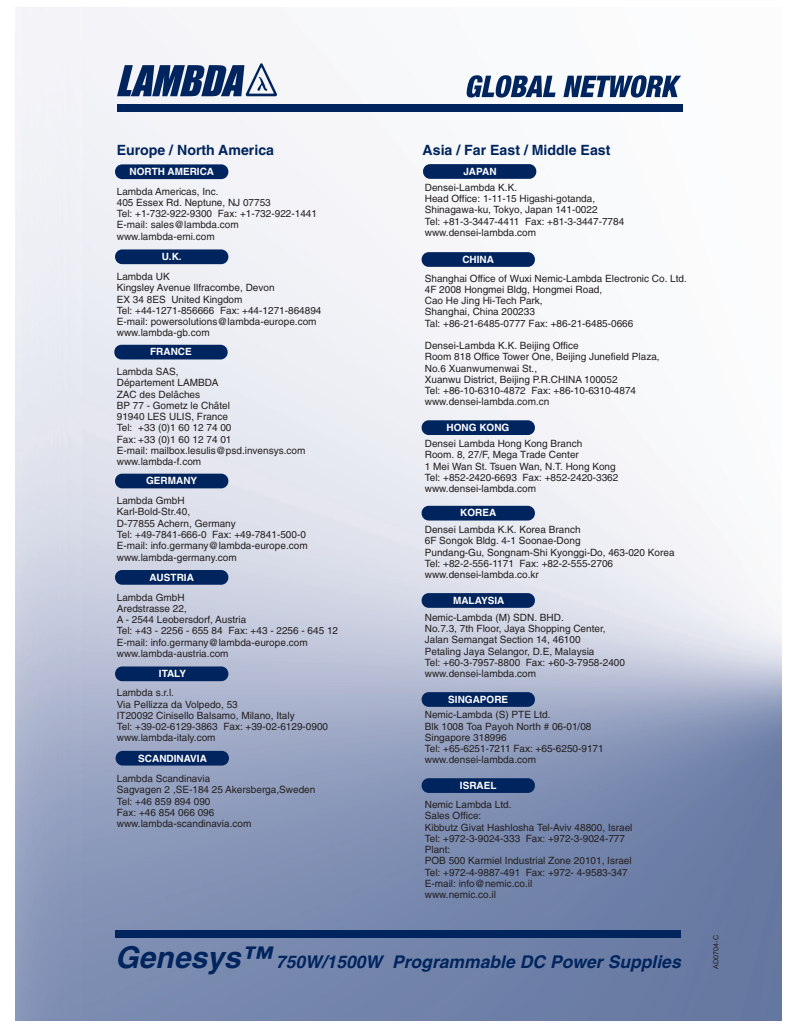
<style>
.page{position:relative;width:798px;height:1028px;background:#fff}
.page>*{position:absolute;margin:0;border:0;box-sizing:border-box;transform-origin:0 0}
.t1{font:italic 700 17.5px "Helvetica";color:#00245d}
.t2{font:700 14.12px "Helvetica";color:#00245d}
.t3{font:10px/11.2px "Helvetica";color:#231f20}
.t4{font:700 10px "Helvetica";color:#fff}
.t5{font:7.12px "Arial";color:#231f20}
.s1{font-size:30px}
</style>
<div class="page">
<img style="left:16px;top:7px;width:765px;height:1013px">
<div style="left:115px;top:930px;width:565px;height:7px;background:#00245d"></div>
<div style="left:117px;top:104px;width:565px;height:7px;background:#00245d"></div>
<svg style="left:117px;top:63px;width:160px;height:33px"></svg>
<svg style="left:465px;top:75px;width:90px;height:22px"></svg>
<svg style="left:563px;top:75px;width:118px;height:22px"></svg>
<div style="left:116px;top:750px;width:113px;height:15px;background:#00245d;border-radius:7px"></div>
<div style="left:115px;top:473px;width:113px;height:15px;background:#00245d;border-radius:7px"></div>
<div style="left:115px;top:249px;width:113px;height:15px;background:#00245d;border-radius:7px"></div>
<div style="left:421px;top:252px;width:114px;height:15px;background:#00245d;border-radius:7px"></div>
<div style="left:421px;top:420px;width:114px;height:15px;background:#00245d;border-radius:7px"></div>
<div style="left:421px;top:506px;width:114px;height:14px;background:#00245d;border-radius:7px"></div>
<div style="left:421px;top:593px;width:114px;height:15px;background:#00245d;border-radius:7px"></div>
<div style="left:421px;top:692px;width:114px;height:15px;background:#00245d;border-radius:7px"></div>
<div style="left:421px;top:778px;width:114px;height:15px;background:#00245d;border-radius:7px"></div>
<div style="left:115px;top:666px;width:113px;height:15px;background:#00245d;border-radius:7px"></div>
<div style="left:114px;top:345px;width:113px;height:14px;background:#00245d;border-radius:7px"></div>
<div style="left:423px;top:164px;width:113px;height:15px;background:#00245d;border-radius:7px"></div>
<div style="left:115px;top:164px;width:113px;height:15px;background:#00245d;border-radius:7px"></div>
<div style="left:115px;top:570px;width:113px;height:14px;background:#00245d;border-radius:7px"></div>
<h2 class="t2" style="left:117px;top:145px;width:159px">Europe / North America</h2>
<h2 class="t2" style="left:422px;top:145px;width:189px">Asia / Far East / Middle East</h2>
<p class="t4" style="left:129px;top:168px;width:86px">NORTH AMERICA</p>
<p class="t3" style="left:117px;top:186px;width:202px">Lambda Americas, Inc.<br>405 Essex Rd. Neptune, NJ 07753<br>Tel: +1-732-922-9300 Fax: +1-732-922-1441<br>E-mail: sales@lambda.com www.lambda-emi.com</p>
<p class="t4" style="left:162px;top:253px;width:21px">U.K.</p>
<p class="t3" style="left:117px;top:272px;width:206px">Lambda UK<br>Kingsley Avenue Ilfracombe, Devon<br>EX 34 8ES United Kingdom<br>Tel: +44-1271-856666 Fax: +44-1271-864894<br>E-mail: powersolutions@lambda-europe.com www.lambda-gb.com</p>
<p class="t4" style="left:150px;top:348px;width:43px">FRANCE</p>
<p class="t3" style="left:117px;top:367px;width:190px">Lambda SAS,<br>Département LAMBDA<br>ZAC des Delâches<br>BP 77 - Gometz le Châtel<br>91940 LES ULIS, France<br>Tel: +33 (0)1 60 12 74 00<br>Fax: +33 (0)1 60 12 74 01<br>E-mail: mailbox.lesulis@psd.invensys.com www.lambda-f.com</p>
<p class="t4" style="left:146px;top:477px;width:53px">GERMANY</p>
<p class="t3" style="left:117px;top:496px;width:192px">Lambda GmbH<br>Karl-Bold-Str.40,<br>D-77855 Achern, Germany<br>Tel: +49-7841-666-0 Fax: +49-7841-500-0<br>E-mail: info.germany@lambda-europe.com www.lambda-germany.com</p>
<p class="t4" style="left:149px;top:573px;width:46px">AUSTRIA</p>
<p class="t3" style="left:117px;top:592px;width:223px">Lambda GmbH<br>Aredstrasse 22,<br>A - 2544 Leobersdorf, Austria<br>Tel: +43 - 2256 - 655 84 Fax: +43 - 2256 - 645 12<br>E-mail: info.germany@lambda-europe.com www.lambda-austria.com</p>
<p class="t4" style="left:159px;top:670px;width:29px">ITALY</p>
<p class="t3" style="left:117px;top:688px;width:213px">Lambda s.r.l.<br>Via Pellizza da Volpedo, 53<br>IT20092 Cinisello Balsamo, Milano, Italy<br>Tel: +39-02-6129-3863 Fax: +39-02-6129-0900 www.lambda-italy.com</p>
<p class="t4" style="left:138px;top:754px;width:70px">SCANDINAVIA</p>
<p class="t3" style="left:117px;top:774px;width:200px">Lambda Scandinavia<br>Sagvagen 2 ,SE-184 25 Akersberga,Sweden<br>Tel: +46 859 894 090<br>Fax: +46 854 066 096 www.lambda-scandinavia.com</p>
<p class="t4" style="left:463px;top:168px;width:35px">JAPAN</p>
<p class="t3" style="left:425px;top:183px;width:201px">Densei-Lambda K.K.<br>Head Office: 1-11-15 Higashi-gotanda, Shinagawa-ku, Tokyo, Japan 141-0022<br>Tel: +81-3-3447-4411 Fax: +81-3-3447-7784 www.densei-lambda.com</p>
<p class="t4" style="left:462px;top:256px;width:33px">CHINA</p>
<p class="t3" style="left:425px;top:273px;width:263px">Shanghai Office of Wuxi Nemic-Lambda Electronic Co. Ltd.<br>4F 2008 Hongmei Bldg, Hongmei Road,<br>Cao He Jing Hi-Tech Park,<br>Shanghai, China 200233<br>Tal: +86-21-6485-0777 Fax: +86-21-6485-0666</p>
<p class="t3" style="left:425px;top:341px;width:236px">Densei-Lambda K.K. Beijing Office<br>Room 818 Office Tower One, Beijing Junefield Plaza, No.6 Xuanwumenwai St.,<br>Xuanwu District, Beijing P.R.CHINA 100052<br>Tel: +86-10-6310-4872 Fax: +86-10-6310-4874 www.densei-lambda.com.cn</p>
<p class="t4" style="left:446px;top:424px;width:64px">HONG KONG</p>
<p class="t3" style="left:425px;top:439px;width:195px">Densei Lambda Hong Kong Branch<br>Room. 8, 27/F, Mega Trade Center<br>1 Mei Wan St. Tsuen Wan, N.T. Hong Kong Tel: +852-2420-6693 Fax: +852-2420-3362 www.densei-lambda.com</p>
<p class="t4" style="left:460px;top:509px;width:38px">KOREA</p>
<p class="t3" style="left:425px;top:525px;width:251px">Densei Lambda K.K. Korea Branch<br>6F Songok Bldg. 4-1 Soonae-Dong<br>Pundang-Gu, Songnam-Shi Kyonggi-Do, 463-020 Korea Tel: +82-2-556-1171 Fax: +82-2-555-2706 www.densei-lambda.co.kr</p>
<p class="t4" style="left:453px;top:596px;width:53px">MALAYSIA</p>
<p class="t3" style="left:425px;top:612px;width:202px">Nemic-Lambda (M) SDN. BHD.<br>No.7.3, 7th Floor, Jaya Shopping Center, Jalan Semangat Section 14, 46100<br>Petaling Jaya Selangor, D.E, Malaysia<br>Tel: +60-3-7957-8800 Fax: +60-3-7958-2400 www.densei-lambda.com</p>
<p class="t4" style="left:448px;top:695px;width:62px">SINGAPORE</p>
<p class="t3" style="left:425px;top:710px;width:180px">Nemic-Lambda (S) PTE Ltd.<br>Blk 1008 Toa Payoh North # 06-01/08<br>Singapore 318996<br>Tel: +65-6251-7211 Fax: +65-6250-9171 www.densei-lambda.com</p>
<p class="t4" style="left:460px;top:781px;width:38px">ISRAEL</p>
<p class="t3" style="left:425px;top:800px;width:209px">Nemic Lambda Ltd.<br>Sales Office:<br>Kibbutz Givat Hashlosha Tel-Aviv 48800, Israel<br>Tel: +972-3-9024-333 Fax: +972-3-9024-777<br>Plant:<br>POB 500 Karmiel Industrial Zone 20101, Israel<br>Tel: +972-4-9887-491 Fax: +972- 4-9583-347<br>E-mail: info@nemic.co.il<br>www.nemic.co.il</p>
<h1 class="t1" style="left:115px;top:955px;width:570px"><span class="s1">Genesys™</span> 750W/1500W Programmable DC Power Supplies</h1>
<p class="t5" style="left:712px;top:968px;width:35px;rotate:-90deg">AD0704-C</p>
</div>
